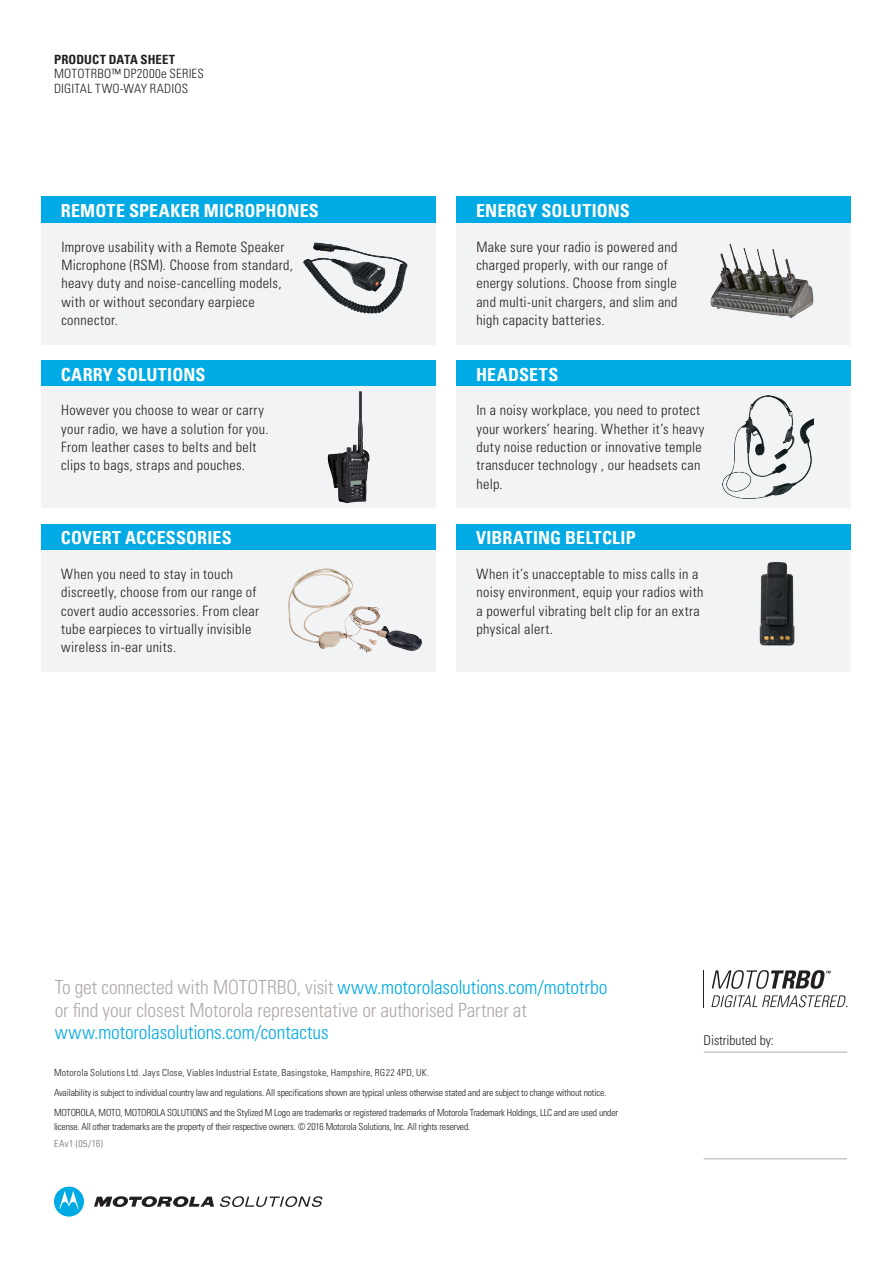
<style>
.page{position:relative;width:893px;height:1263px;background:#fff}
.page>*{position:absolute;margin:0;border:0;box-sizing:border-box;transform-origin:0 0}
.t1{font:300 condensed 19.5px/22.5px "Univers LT Std";letter-spacing:-.005em;color:#afa9a6}
.t2{font:700 condensed 18px "Univers";letter-spacing:.01em;color:#fff}
.t3{font:300 condensed 14.25px/18.3px "Univers";letter-spacing:.025em;color:#231f20}
.t4{font:300 condensed 13.5px "Univers";letter-spacing:-.005em;color:#231f20}
.t5{font:300 condensed 12.75px/14.2px "Univers";letter-spacing:.02em;color:#231f20}
.t6{font:700 condensed 12.75px "Univers";letter-spacing:.01em;color:#231f20}
.Body{font:300 condensed 9.75px/13.5px "Univers";letter-spacing:-.02em;color:#231f20}
.Body-2{font:300 condensed 9.75px "Univers";letter-spacing:.025em;color:#231f20}
.Body-3{font:300 condensed 9.75px "Univers";letter-spacing:.04em;color:#6e6e70}
.s1{color:#00aae4}
</style>
<div class="page">
<div style="left:457px;top:197px;width:394px;height:26px;background:#00aae4"></div>
<div style="left:457px;top:223px;width:394px;height:121px;background:#f2f3f4"></div>
<img style="left:710px;top:244px;width:104px;height:73px">
<div style="left:41px;top:197px;width:395px;height:26px;background:#00aae4"></div>
<div style="left:41px;top:223px;width:395px;height:121px;background:#f2f3f4"></div>
<img style="left:313px;top:242px;width:90px;height:64px">
<div style="left:41px;top:360px;width:395px;height:27px;background:#00aae4"></div>
<div style="left:41px;top:387px;width:395px;height:121px;background:#f2f3f4"></div>
<img style="left:327px;top:391px;width:43px;height:112px">
<div style="left:457px;top:360px;width:394px;height:27px;background:#00aae4"></div>
<div style="left:457px;top:387px;width:394px;height:121px;background:#f2f3f4"></div>
<img style="left:722px;top:395px;width:91px;height:104px">
<div style="left:41px;top:524px;width:395px;height:26px;background:#00aae4"></div>
<div style="left:41px;top:550px;width:395px;height:121px;background:#f2f3f4"></div>
<img style="left:288px;top:568px;width:134px;height:85px">
<div style="left:457px;top:524px;width:394px;height:26px;background:#00aae4"></div>
<div style="left:457px;top:550px;width:394px;height:121px;background:#f2f3f4"></div>
<img style="left:759px;top:562px;width:36px;height:84px">
<svg style="left:94px;top:1196px;width:120px;height:12px"></svg>
<svg style="left:54px;top:1186px;width:30px;height:30px"></svg>
<svg style="left:220px;top:1196px;width:102px;height:11px"></svg>
<svg style="left:711px;top:995px;width:136px;height:12px"></svg>
<hr style="left:704px;top:970px;width:1px;height:37px;background:#231f20">
<svg style="left:712px;top:970px;width:119px;height:19px"></svg>
<hr style="left:704px;top:1052px;width:143px;height:1px;background:#afa9a6">
<hr style="left:704px;top:1158px;width:143px;height:1px;background:#afa9a6">
<p class="t6" style="left:54px;top:52px;width:123px">PRODUCT DATA SHEET</p>
<p class="t5" style="left:54px;top:67px;width:151px">MOTOTRBO™ DP2000e SERIES<br>DIGITAL TWO-WAY RADIOS</p>
<p class="t2" style="left:61px;top:200px;width:260px">REMOTE SPEAKER MICROPHONES</p>
<p class="t3" style="left:61px;top:237px;width:233px">Improve usability with a Remote Speaker Microphone (RSM). Choose from standard, heavy duty and noise-cancelling models, with or without secondary earpiece connector.</p>
<p class="t2" style="left:61px;top:363px;width:146px">CARRY SOLUTIONS</p>
<p class="t3" style="left:61px;top:401px;width:209px">However you choose to wear or carry your radio, we have a solution for you.<br>From leather cases to belts and belt clips to bags, straps and pouches.</p>
<p class="t2" style="left:61px;top:527px;width:172px">COVERT ACCESSORIES</p>
<p class="t3" style="left:61px;top:565px;width:199px">When you need to stay in touch discreetly, choose from our range of covert audio accessories. From clear tube earpieces to virtually invisible wireless in-ear units.</p>
<p class="t2" style="left:476px;top:200px;width:155px">ENERGY SOLUTIONS</p>
<p class="t3" style="left:476px;top:237px;width:203px">Make sure your radio is powered and charged properly, with our range of energy solutions. Choose from single and multi-unit chargers, and slim and high capacity batteries.</p>
<p class="t2" style="left:476px;top:363px;width:84px">HEADSETS</p>
<p class="t3" style="left:476px;top:401px;width:229px">In a noisy workplace, you need to protect your workers’ hearing. Whether it’s heavy duty noise reduction or innovative temple transducer technology , our headsets can help.</p>
<p class="t2" style="left:476px;top:527px;width:161px">VIBRATING BELTCLIP</p>
<p class="t3" style="left:476px;top:565px;width:229px">When it’s unacceptable to miss calls in a noisy environment, equip your radios with a powerful vibrating belt clip for an extra physical alert.</p>
<p class="t1" style="left:55px;top:976px;width:554px">To get connected with MOTOTRBO, visit <span class="s1">www.motorolasolutions.com/mototrbo </span>or find your closest Motorola representative or authorised Partner at <span class="s1">www.motorolasolutions.com/contactus</span></p>
<p class="Body-2" style="left:54px;top:1067px;width:377px">Motorola Solutions Ltd. Jays Close, Viables Industrial Estate, Basingstoke, Hampshire, RG22 4PD, UK.</p>
<p class="Body" style="left:54px;top:1086px;width:554px">Availability is subject to individual country law and regulations. All specifications shown are typical unless otherwise stated and are subject to change without notice.</p>
<p class="Body" style="left:54px;top:1106px;width:566px">MOTOROLA, MOTO, MOTOROLA SOLUTIONS and the Stylized M Logo are trademarks or registered trademarks of Motorola Trademark Holdings, LLC and are used under license. All other trademarks are the property of their respective owners. © 2016 Motorola Solutions, Inc. All rights reserved.</p>
<p class="Body-3" style="left:54px;top:1138px;width:51px">EAv1 (05/16)</p>
<p class="t4" style="left:704px;top:1032px;width:72px">Distributed by:</p>
</div>
